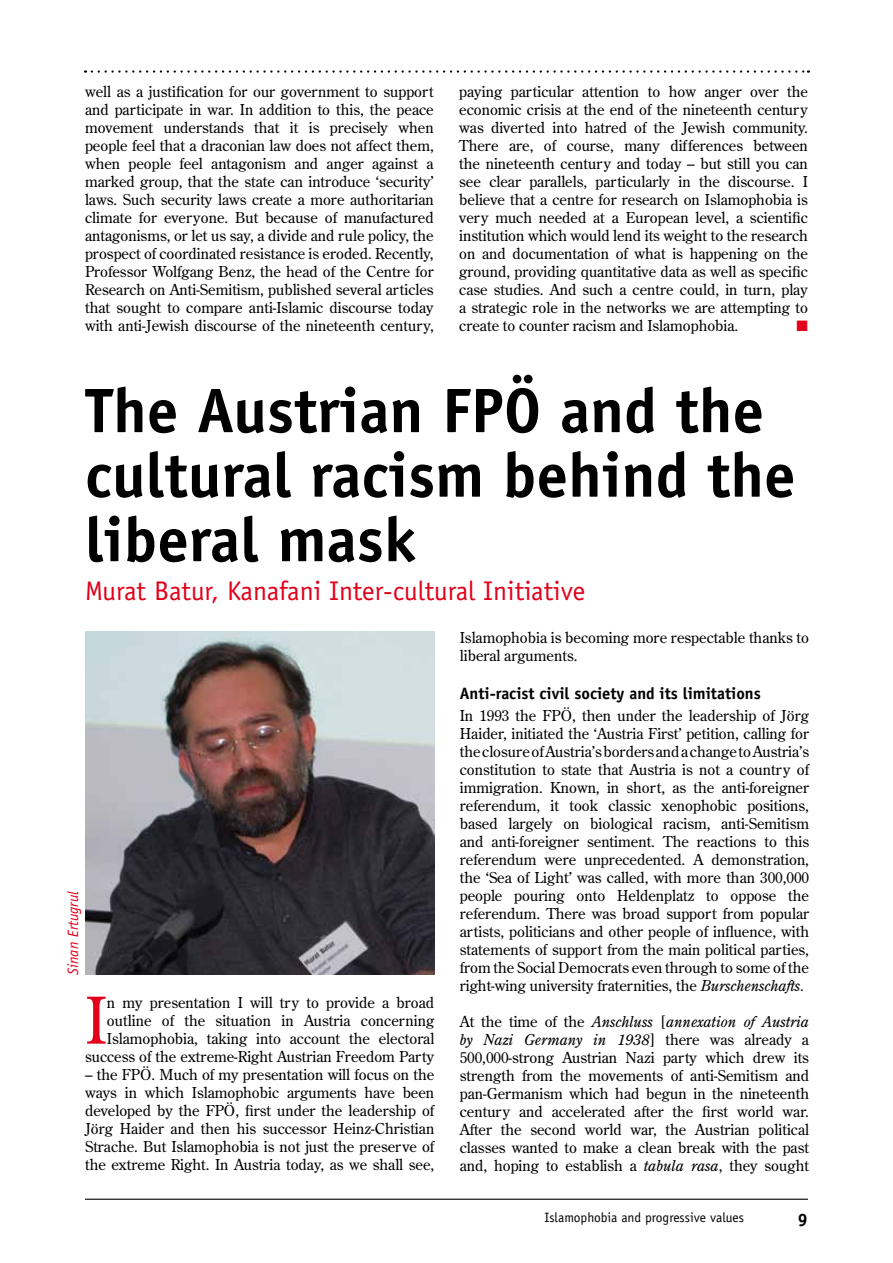
<style>
.page{position:relative;width:893px;height:1263px;background:#fff}
.page>*{position:absolute;margin:0;border:0;box-sizing:border-box;transform-origin:0 0}
.t1{font:64.2px "Century Old Style Std";color:#e2001a}
.t2{font:700 63px/64.5px "Officina Sans";color:#000}
.t3{font:27px "Officina Sans";color:#e2001a}
.t4{font:700 18px "Officina Sans";color:#000}
.t5{font:700 16.5px "Officina Sans";color:#000}
.t6{font:15px/18px "Century Old Style Std";color:#000;text-align:justify}
.t7{font:italic 15px "Officina Sans";color:#e2001a}
.t8{font:15px "Zapf Dingbats";color:#e2001a}
.t9{font:13.5px "Officina Sans";color:#000}
.s1{font-style:italic}
</style>
<div class="page">
<hr style="left:85px;top:1198px;width:723px;height:2px;background:#000">
<svg style="left:92px;top:70px;width:717px;height:3px"></svg>
<img style="left:85px;top:631px;width:349px;height:344px">
<p class="t6" style="left:85px;top:82px;width:350px">well as a justification for our government to support and participate in war. In addition to this, the peace movement understands that it is precisely when people feel that a draconian law does not affect them, when people feel antagonism and anger against a marked group, that the state can introduce ‘security’ laws. Such security laws create a more authoritarian climate for everyone. But because of manufactured antagonisms, or let us say, a divide and rule policy, the prospect of coordinated resistance is eroded. Recently, Professor Wolfgang Benz, the head of the Centre for Research on Anti-Semitism, published several articles that sought to compare anti-Islamic discourse today with anti-Jewish discourse of the nineteenth century,</p>
<p class="t6" style="left:459px;top:82px;width:350px">paying particular attention to how anger over the economic crisis at the end of the nineteenth century was diverted into hatred of the Jewish community.<br>There are, of course, many differences between the nineteenth century and today – but still you can see clear parallels, particularly in the discourse. I believe that a centre for research on Islamophobia is very much needed at a European level, a scientific institution which would lend its weight to the research on and documentation of what is happening on the ground, providing quantitative data as well as specific case studies. And such a centre could, in turn, play a strategic role in the networks we are attempting to create to counter racism and Islamophobia.</p>
<p class="t8" style="left:796px;top:318px;width:13px">■</p>
<h2 class="t2" style="left:85px;top:378px;width:712px">The Austrian FPÖ and the cultural racism behind the liberal mask</h2>
<h3 class="t3" style="left:85px;top:575px;width:502px">Murat Batur, Kanafani Inter-cultural Initiative</h3>
<p class="t7" style="left:64px;top:975px;width:85px;rotate:-90deg">Sinan Ertugrul</p>
<p class="t6" style="left:85px;top:993px;width:351px;text-align:right">n my presentation I will try to provide a broad outline of the situation in Austria concerning Islamophobia, taking into account the electoral success of the extreme-Right Austrian Freedom Party</p>
<p class="t6" style="left:85px;top:1065px;width:351px">– the FPÖ. Much of my presentation will focus on the ways in which Islamophobic arguments have been developed by the FPÖ, first under the leadership of Jörg Haider and then his successor Heinz-Christian Strache. But Islamophobia is not just the preserve of the extreme Right. In Austria today, as we shall see,</p>
<h1 class="t1" style="left:85px;top:979px;width:23px">I</h1>
<p class="t6" style="left:460px;top:629px;width:351px">Islamophobia is becoming more respectable thanks to liberal arguments.</p>
<p class="t5" style="left:460px;top:683px;width:302px">Anti-racist civil society and its limitations</p>
<p class="t6" style="left:460px;top:707px;width:351px">In 1993 the FPÖ, then under the leadership of Jörg Haider, initiated the ‘Austria First’ petition, calling for the closure of Austria’s borders and a change to Austria’s constitution to state that Austria is not a country of immigration. Known, in short, as the anti-foreigner referendum, it took classic xenophobic positions, based largely on biological racism, anti-Semitism and anti-foreigner sentiment. The reactions to this referendum were unprecedented. A demonstration, the ‘Sea of Light’ was called, with more than 300,000 people pouring onto Heldenplatz to oppose the referendum. There was broad support from popular artists, politicians and other people of influence, with statements of support from the main political parties, from the Social Democrats even through to some of the right-wing university fraternities, the <span class="s1">Burschenschafts</span>.</p>
<p class="t6" style="left:460px;top:1013px;width:351px">At the time of the <span class="s1">Anschluss</span> [<span class="s1">annexation of Austria by Nazi Germany in 1938</span>] there was already a 500,000-strong Austrian Nazi party which drew its strength from the movements of anti-Semitism and pan-Germanism which had begun in the nineteenth century and accelerated after the first world war.<br>After the second world war, the Austrian political classes wanted to make a clean break with the past and, hoping to establish a <span class="s1">tabula rasa</span>, they sought</p>
<p class="t9" style="left:545px;top:1209px;width:201px">Islamophobia and progressive values</p>
<p class="t4" style="left:798px;top:1209px;width:12px">9</p>
</div>
